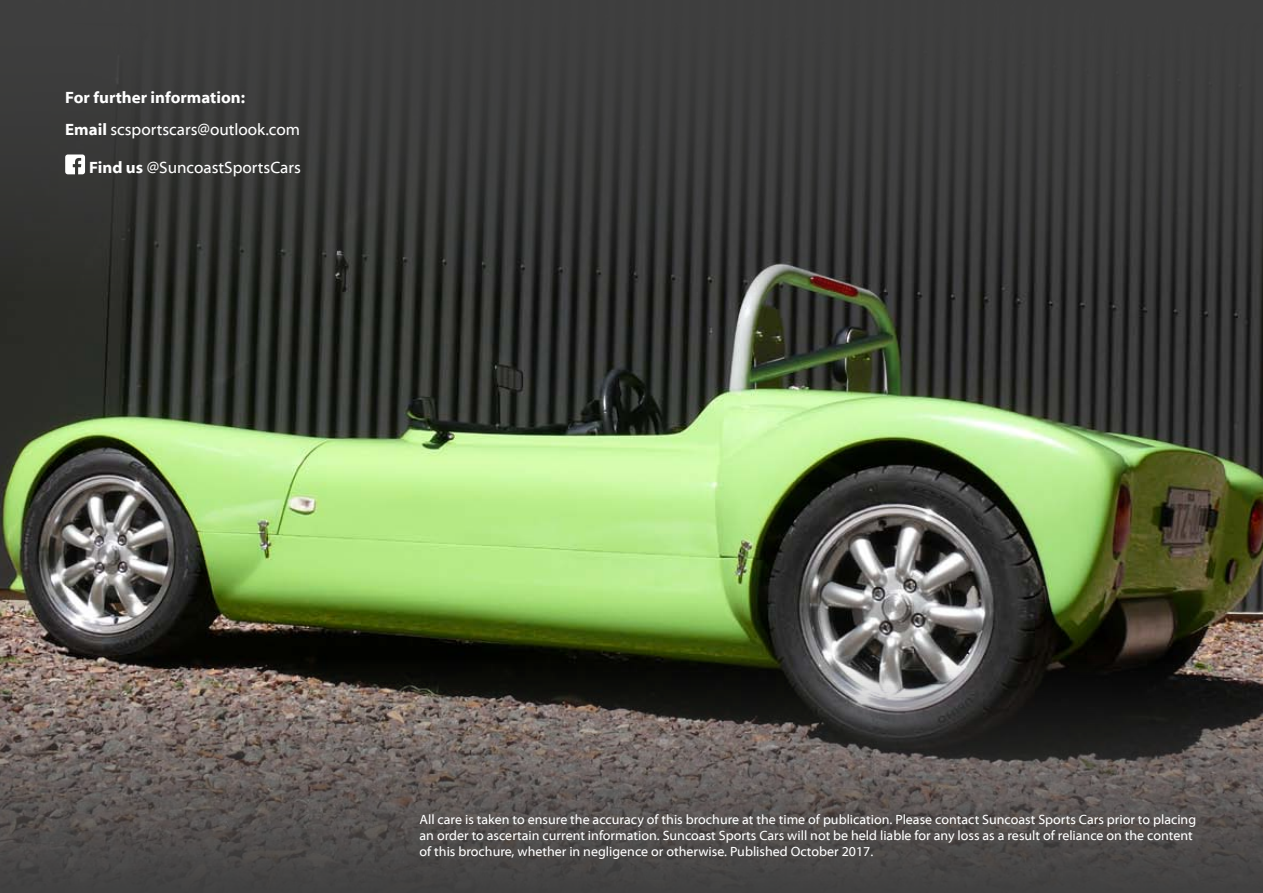
<style>
.page{position:relative;width:1263px;height:893px;background:#fff}
.page>*{position:absolute;margin:0;border:0;box-sizing:border-box;transform-origin:0 0}
.t1{font:700 16.5px/32.5px "Myriad Web Pro";color:#fff}
.t2{font:16.5px "Myriad Web Pro";color:#fff}
.t3{font:13.5px/16.2px "Myriad Web Pro";color:#fff}
.s1{font-weight:400}
.s2{font-weight:700}
</style>
<div class="page">
<img style="left:0;top:296px;width:1263px;height:34px">
<img style="left:0;top:330px;width:1263px;height:563px">
<svg style="left:0;top:0;width:1263px;height:296px;background:#383837"></svg>
<svg style="left:65px;top:154px;width:20px;height:20px"></svg>
<p class="t1" style="left:65px;top:81px;width:236px">For further information:<br>Email <span class="s1">scsportscars@outlook.com</span></p>
<p class="t2" style="left:89px;top:159px;width:213px"><span class="s2">Find us</span> @SuncoastSportsCars</p>
<p class="t3" style="left:420px;top:811px;width:778px">All care is taken to ensure the accuracy of this brochure at the time of publication. Please contact Suncoast Sports Cars prior to placing an order to ascertain current information. Suncoast Sports Cars will not be held liable for any loss as a result of reliance on the content of this brochure, whether in negligence or otherwise. Published October 2017.</p>
</div>
